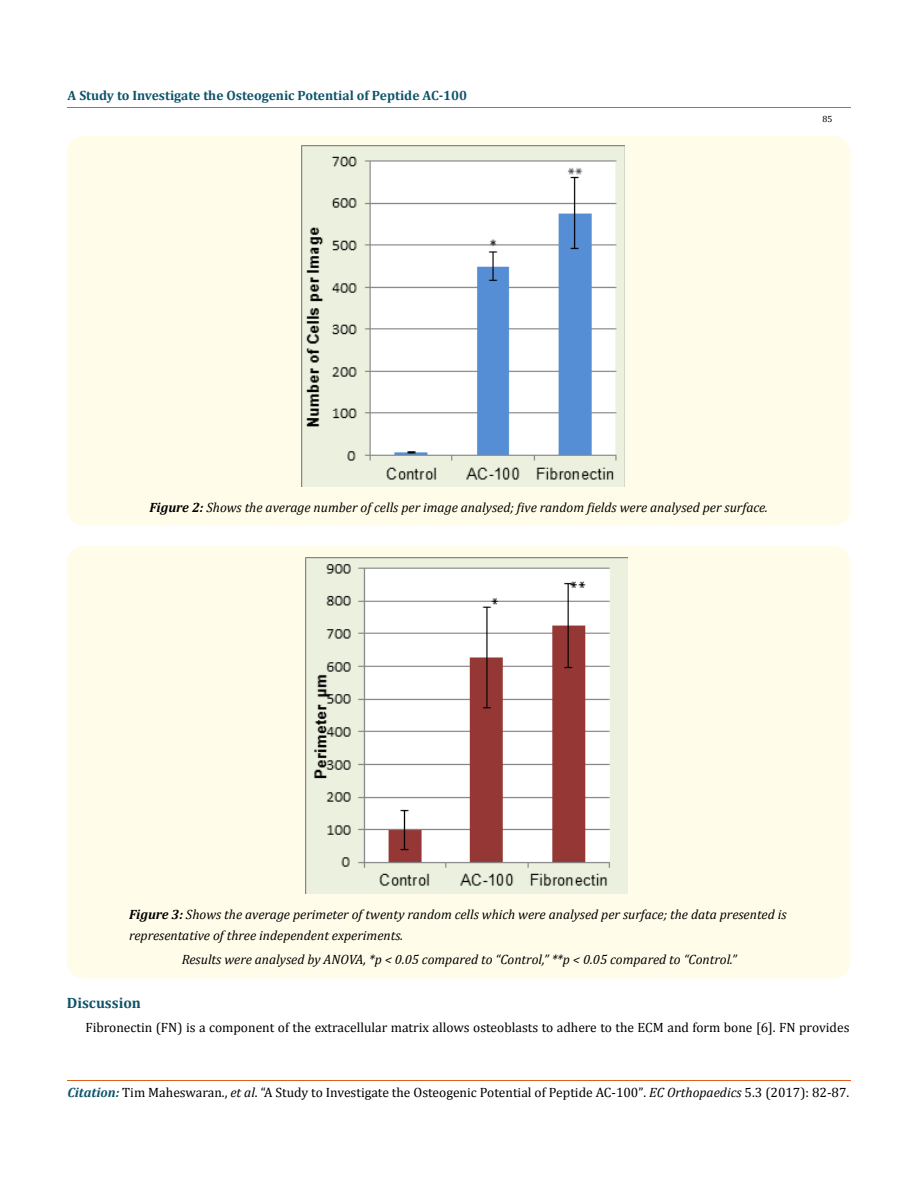
<style>
.page{position:relative;width:917px;height:1190px;background:#fff}
.page>*{position:absolute;margin:0;border:0;box-sizing:border-box;transform-origin:0 0}
.t1{font:700 15px "Cambria";color:#0e546a}
.t2{font:italic 13.5px/21px "Cambria";color:#000}
.t3{font:13.5px "Cambria";color:#000}
.t4{font:700 13.5px "Cambria";color:#0e546a}
.t5{font:9px "Cambria";color:#000}
.s1{font-weight:700}
.s2{font-weight:700;font-style:italic;color:#0e546a}
.s3{font-style:italic}
.s4{font-size:13.35px}
</style>
<div class="page">
<hr style="left:67px;top:107px;width:783px;height:1px;background:#e05d1a">
<hr style="left:67px;top:1080px;width:783px;height:1px;background:#e05d1a">
<div style="left:67px;top:136px;width:783px;height:389px;background:#fffde9;border-radius:18px"></div>
<img style="left:301px;top:145px;width:323px;height:341px">
<div style="left:67px;top:546px;width:783px;height:432px;background:#fffde9;border-radius:18px"></div>
<img style="left:305px;top:557px;width:323px;height:337px">
<p class="t4" style="left:68px;top:86px;width:401px">A Study to Investigate the Osteogenic Potential of Peptide AC-100</p>
<p class="t5" style="left:822px;top:114px;width:11px">85</p>
<p class="t2" style="left:149px;top:496px;width:620px"><span class="s1">Figure 2:</span> Shows the average number of cells per image analysed; five random fields were analysed per surface.</p>
<p class="t2" style="left:129px;top:903px;width:659px"><span class="s1">Figure 3:</span> Shows the average perimeter of twenty random cells which were analysed per surface; the data presented is representative of three independent experiments.</p>
<p class="t2" style="left:182px;top:947px;width:556px">Results were analysed by ANOVA, *p &lt; 0.05 compared to “Control,” **p &lt; 0.05 compared to “Control.”</p>
<p class="t1" style="left:67px;top:992px;width:76px">Discussion</p>
<p class="t3" style="left:85px;top:1019px;width:765px">Fibronectin (FN) is a component of the extracellular matrix allows osteoblasts to adhere to the ECM and form bone [6]. FN provides</p>
<p class="t3" style="left:67px;top:1084px;width:783px"><span class="s2">Citation:</span> Tim Maheswaran., <span class="s3">et al</span>. “A Study to Investigate the Osteogenic Potential of Peptide AC-100”<span class="s4">.</span> <span class="s3">EC Orthopaedics</span> <span class="s4">5</span>.3 (2017): 82-87.</p>
</div>
